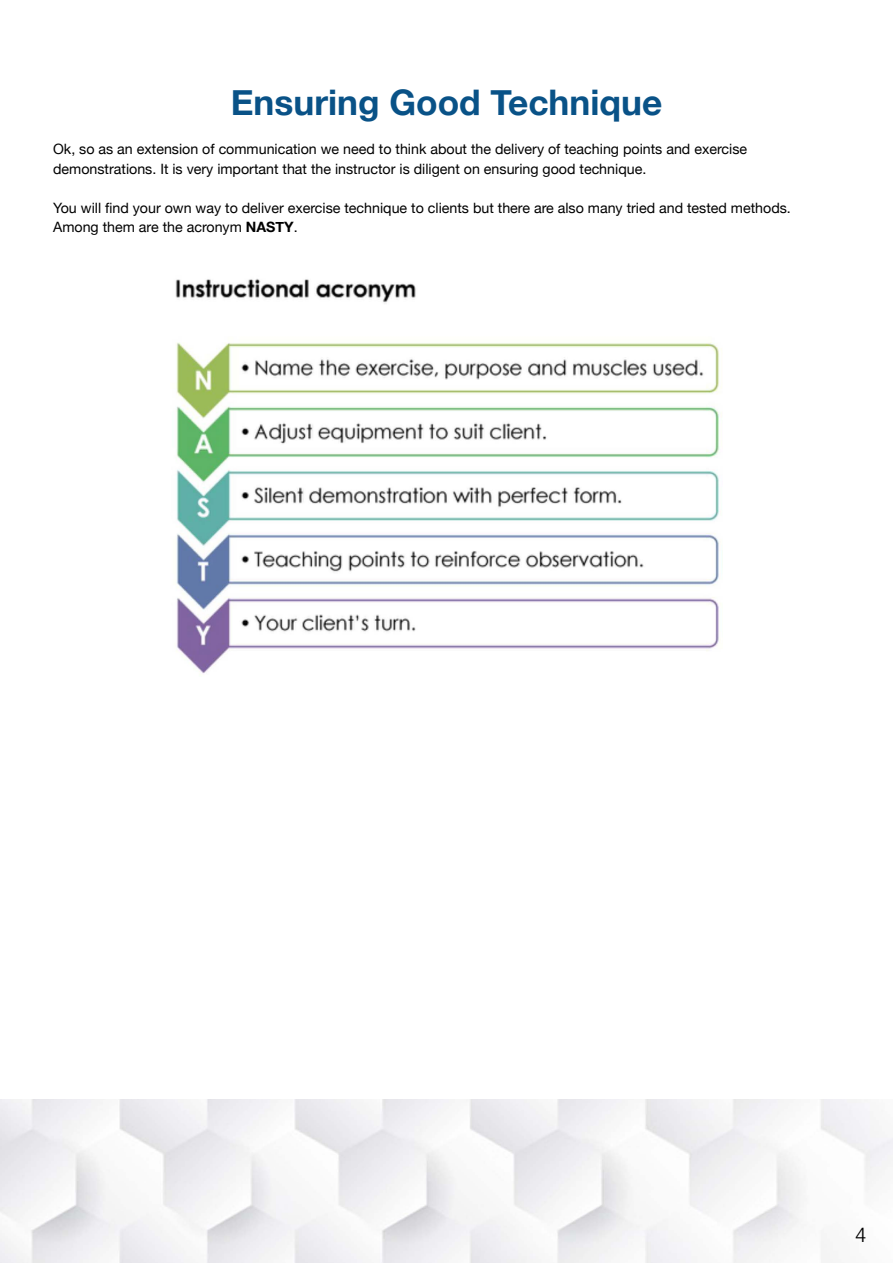
<style>
.page{position:relative;width:893px;height:1263px;background:#fff}
.page>*{position:absolute;margin:0;border:0;box-sizing:border-box;transform-origin:0 0}
.t1{font:700 35.25px "Helvetica Neue";color:#095287}
.t2{font:300 21px "Swiss 721 BT";color:#000}
.t3{font:14.25px/19.5px "Helvetica Neue";color:#000}
.s1{font-weight:700}
</style>
<div class="page">
<img style="left:175px;top:278px;width:547px;height:396px">
<img style="left:0;top:1099px;width:893px;height:164px">
<p class="t1" style="left:231px;top:75px;width:433px">Ensuring Good Technique</p>
<p class="t3" style="left:53px;top:140px;width:695px">Ok, so as an extension of communication we need to think about the delivery of teaching points and exercise</p>
<p class="t3" style="left:53px;top:160px;width:595px">demonstrations. It is very important that the instructor is diligent on ensuring good technique.</p>
<p class="t3" style="left:53px;top:199px;width:739px">You will find your own way to deliver exercise technique to clients but there are also many tried and tested methods.<br>Among them are the acronym <span class="s1">NASTY</span>.</p>
<p class="t2" style="left:855px;top:1221px;width:13px">4</p>
</div>
